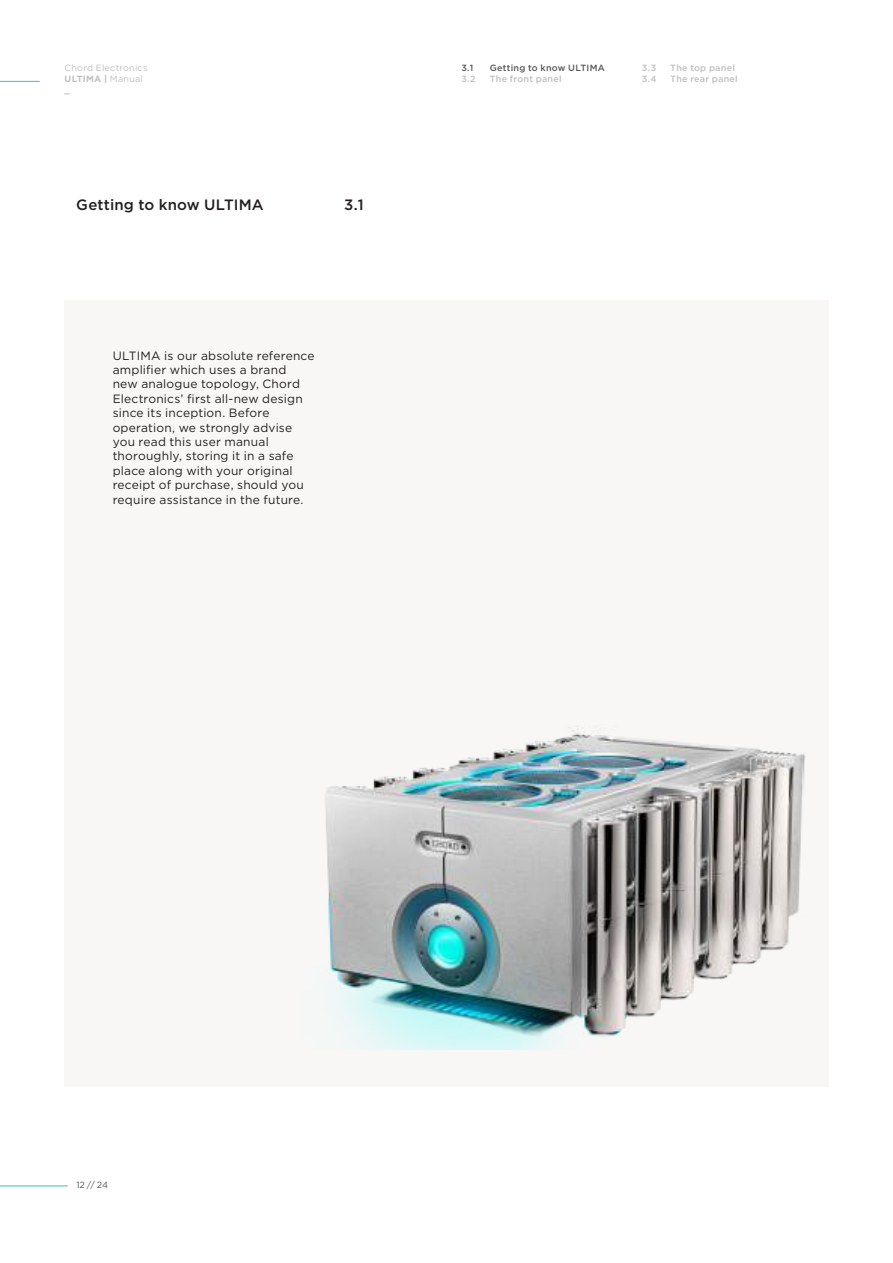
<style>
.page{position:relative;width:893px;height:1263px;background:#fff}
.page>*{position:absolute;margin:0;border:0;box-sizing:border-box;transform-origin:0 0}
.t1{font:500 15px "Gotham";letter-spacing:.01em;color:#241f1f}
.t2{font:12px/14.4px "Gotham";letter-spacing:.015em;color:#241f1f}
.t3{font:500 9px "Gotham";letter-spacing:.025em;color:#c0bfc1}
.t4{font:9px/10.8px "Gotham";letter-spacing:.025em;color:#c0bfc1}
.t5{font:500 9px "Gotham";letter-spacing:.025em;color:#5a5758}
.t6{font:9px "Gotham";color:#5a5758}
.s1{font-weight:700}
</style>
<div class="page">
<hr style="left:0;top:81px;width:40px;height:1px;background:#39c0ba">
<div style="left:64px;top:300px;width:765px;height:787px;background:#f8f7f6"></div>
<hr style="left:0;top:1185px;width:68px;height:1px;background:#39c0ba">
<img style="left:324px;top:726px;width:482px;height:323px">
<p class="t4" style="left:65px;top:62px;width:84px">Chord Electronics<br><span class="s1">ULTIMA |</span> Manual <span class="s1">_</span></p>
<p class="t1" style="left:76px;top:194px;width:189px">Getting to know ULTIMA</p>
<p class="t1" style="left:344px;top:194px;width:21px">3.1</p>
<p class="t2" style="left:113px;top:348px;width:203px">ULTIMA is our absolute reference amplifier which uses a brand<br>new analogue topology, Chord<br>Electronics’ first all-new design since its inception. Before operation, we strongly advise you read this user manual thoroughly, storing it in a safe place along with your original receipt of purchase, should you require assistance in the future.</p>
<p class="t5" style="left:461px;top:62px;width:14px">3.1</p>
<p class="t5" style="left:490px;top:62px;width:117px">Getting to know ULTIMA</p>
<p class="t3" style="left:461px;top:73px;width:16px">3.2</p>
<p class="t3" style="left:490px;top:73px;width:73px">The front panel</p>
<p class="t3" style="left:642px;top:62px;width:16px">3.3</p>
<p class="t3" style="left:670px;top:62px;width:66px">The top panel</p>
<p class="t3" style="left:642px;top:73px;width:16px">3.4</p>
<p class="t3" style="left:670px;top:73px;width:69px">The rear panel</p>
<p class="t6" style="left:76px;top:1179px;width:33px">12 // 24</p>
</div>
